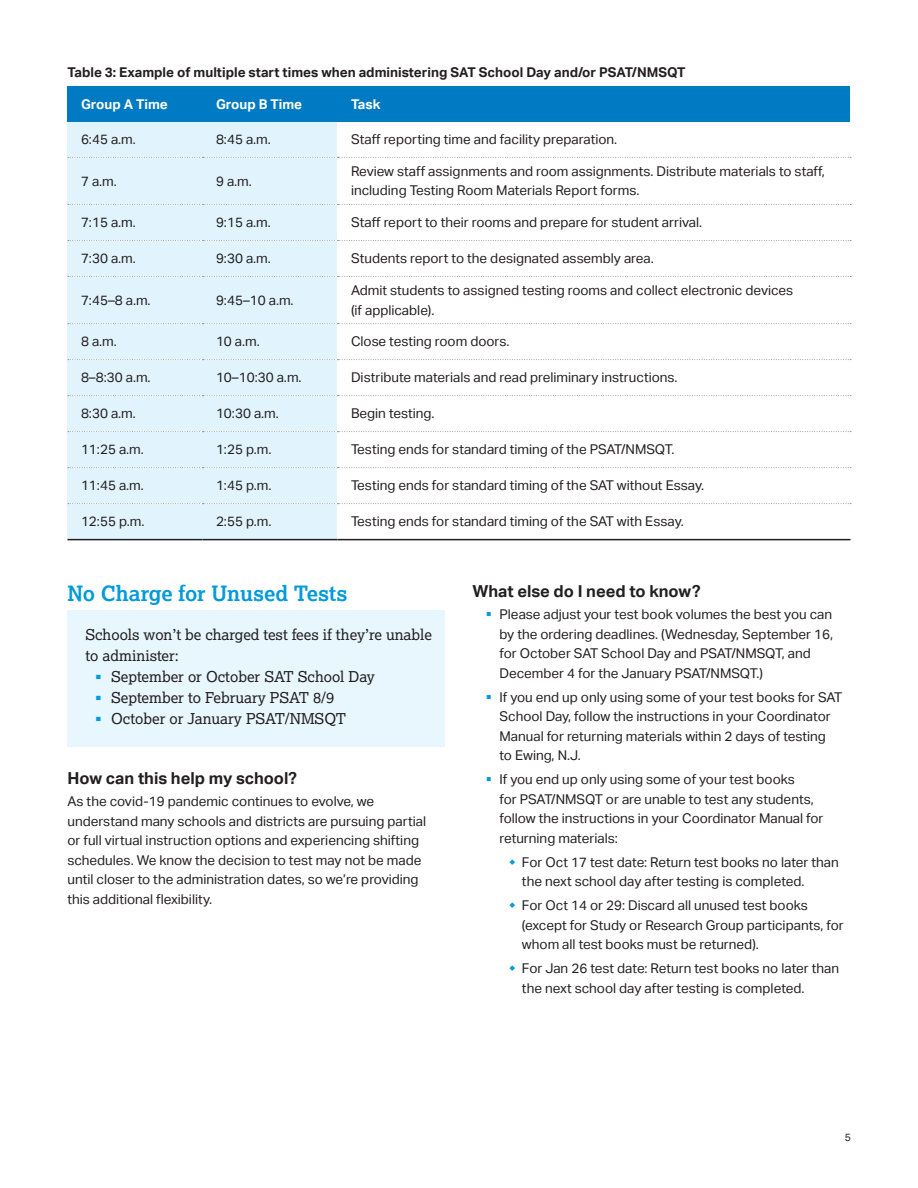
<style>
.page{position:relative;width:918px;height:1188px;background:#fff}
.page>*{position:absolute;margin:0;border:0;box-sizing:border-box;transform-origin:0 0}
.t1{font:700 21px "Lexia";color:#009ada}
.t2{font:700 16.5px "Aktiv Grotesk";color:#231f20}
.t3{font:15px/21px "Lexia";color:#231f20}
.t4{font:13.5px/19.5px "Aktiv Grotesk";color:#231f20}
.t5{font:700 13.5px "Aktiv Grotesk";color:#231f20}
.t6{font:700 13.5px "Aktiv Grotesk";color:#fff}
.t7{font:10.5px "Aktiv Grotesk";color:#231f20}
.s1{font-family:"Aktiv Grotesk";font-size:18px;color:#009ada}
.s2{color:#009ada}
</style>
<div class="page">
<div style="left:68px;top:610px;width:378px;height:137px;background:#e8f6fe"></div>
<div style="left:68px;top:86px;width:134px;height:36px;background:#007bc3"></div>
<div style="left:202px;top:86px;width:136px;height:36px;background:#007bc3"></div>
<div style="left:338px;top:86px;width:512px;height:36px;background:#007bc3"></div>
<div style="left:68px;top:122px;width:134px;height:35px;background:#e1f4fd"></div>
<div style="left:202px;top:122px;width:136px;height:35px;background:#e1f4fd"></div>
<div style="left:68px;top:157px;width:134px;height:47px;background:#e1f4fd"></div>
<div style="left:202px;top:157px;width:136px;height:47px;background:#e1f4fd"></div>
<div style="left:68px;top:204px;width:134px;height:36px;background:#e1f4fd"></div>
<div style="left:202px;top:204px;width:136px;height:36px;background:#e1f4fd"></div>
<div style="left:68px;top:240px;width:134px;height:36px;background:#e1f4fd"></div>
<div style="left:202px;top:240px;width:136px;height:36px;background:#e1f4fd"></div>
<div style="left:68px;top:276px;width:134px;height:48px;background:#e1f4fd"></div>
<div style="left:202px;top:276px;width:136px;height:48px;background:#e1f4fd"></div>
<div style="left:68px;top:324px;width:134px;height:36px;background:#e1f4fd"></div>
<div style="left:202px;top:324px;width:136px;height:36px;background:#e1f4fd"></div>
<div style="left:68px;top:360px;width:134px;height:36px;background:#e1f4fd"></div>
<div style="left:202px;top:360px;width:136px;height:36px;background:#e1f4fd"></div>
<div style="left:68px;top:396px;width:134px;height:36px;background:#e1f4fd"></div>
<div style="left:202px;top:396px;width:136px;height:36px;background:#e1f4fd"></div>
<div style="left:68px;top:432px;width:134px;height:36px;background:#e1f4fd"></div>
<div style="left:202px;top:432px;width:136px;height:36px;background:#e1f4fd"></div>
<div style="left:68px;top:468px;width:134px;height:36px;background:#e1f4fd"></div>
<div style="left:202px;top:468px;width:136px;height:36px;background:#e1f4fd"></div>
<div style="left:68px;top:504px;width:134px;height:36px;background:#e1f4fd"></div>
<div style="left:202px;top:504px;width:136px;height:36px;background:#e1f4fd"></div>
<svg style="left:68px;top:157px;width:783px;height:1px"></svg>
<svg style="left:68px;top:240px;width:783px;height:1px"></svg>
<svg style="left:68px;top:276px;width:783px;height:1px"></svg>
<svg style="left:68px;top:204px;width:783px;height:1px"></svg>
<svg style="left:68px;top:323px;width:783px;height:1px"></svg>
<svg style="left:68px;top:359px;width:783px;height:1px"></svg>
<svg style="left:68px;top:395px;width:783px;height:1px"></svg>
<svg style="left:68px;top:431px;width:783px;height:1px"></svg>
<svg style="left:68px;top:467px;width:783px;height:1px"></svg>
<svg style="left:68px;top:503px;width:783px;height:1px"></svg>
<hr style="left:68px;top:539px;width:134px;height:1px;background:#231f20">
<hr style="left:202px;top:539px;width:136px;height:1px;background:#231f20">
<hr style="left:338px;top:539px;width:512px;height:1px;background:#231f20">
<p class="t5" style="left:68px;top:64px;width:620px">Table 3: Example of multiple start times when administering SAT School Day and/or PSAT/NMSQT</p>
<p class="t6" style="left:81px;top:96px;width:88px">Group A Time</p>
<p class="t6" style="left:216px;top:96px;width:88px">Group B Time</p>
<p class="t6" style="left:351px;top:96px;width:31px">Task</p>
<p class="t4" style="left:81px;top:130px;width:56px">6:45 a.m.</p>
<p class="t4" style="left:216px;top:130px;width:56px">8:45 a.m.</p>
<p class="t4" style="left:81px;top:171px;width:37px">7 a.m.</p>
<p class="t4" style="left:216px;top:171px;width:37px">9 a.m.</p>
<p class="t4" style="left:81px;top:213px;width:56px">7:15 a.m.</p>
<p class="t4" style="left:216px;top:213px;width:56px">9:15 a.m.</p>
<p class="t4" style="left:81px;top:249px;width:56px">7:30 a.m.</p>
<p class="t4" style="left:216px;top:249px;width:56px">9:30 a.m.</p>
<p class="t4" style="left:81px;top:290px;width:71px">7:45–8 a.m.</p>
<p class="t4" style="left:216px;top:290px;width:79px">9:45–10 a.m.</p>
<p class="t4" style="left:81px;top:332px;width:37px">8 a.m.</p>
<p class="t4" style="left:216px;top:332px;width:45px">10 a.m.</p>
<p class="t4" style="left:81px;top:368px;width:71px">8–8:30 a.m.</p>
<p class="t4" style="left:216px;top:368px;width:87px">10–10:30 a.m.</p>
<p class="t4" style="left:81px;top:404px;width:56px">8:30 a.m.</p>
<p class="t4" style="left:216px;top:404px;width:64px">10:30 a.m.</p>
<p class="t4" style="left:81px;top:440px;width:64px">11:25 a.m.</p>
<p class="t4" style="left:216px;top:440px;width:57px">1:25 p.m.</p>
<p class="t4" style="left:81px;top:476px;width:64px">11:45 a.m.</p>
<p class="t4" style="left:216px;top:476px;width:57px">1:45 p.m.</p>
<p class="t4" style="left:81px;top:512px;width:65px">12:55 p.m.</p>
<p class="t4" style="left:216px;top:512px;width:57px">2:55 p.m.</p>
<p class="t4" style="left:351px;top:130px;width:268px">Staff reporting time and facility preparation.</p>
<p class="t4" style="left:351px;top:162px;width:475px">Review staff assignments and room assignments. Distribute materials to staff, including Testing Room Materials Report forms.</p>
<p class="t4" style="left:351px;top:213px;width:353px">Staff report to their rooms and prepare for student arrival.</p>
<p class="t4" style="left:351px;top:249px;width:304px">Students report to the designated assembly area.</p>
<p class="t4" style="left:351px;top:281px;width:444px">Admit students to assigned testing rooms and collect electronic devices (if applicable).</p>
<p class="t4" style="left:351px;top:332px;width:160px">Close testing room doors.</p>
<p class="t4" style="left:351px;top:368px;width:328px">Distribute materials and read preliminary instructions.</p>
<p class="t4" style="left:351px;top:404px;width:85px">Begin testing.</p>
<p class="t4" style="left:351px;top:440px;width:325px">Testing ends for standard timing of the PSAT/NMSQT.</p>
<p class="t4" style="left:351px;top:476px;width:355px">Testing ends for standard timing of the SAT without Essay.</p>
<p class="t4" style="left:351px;top:512px;width:334px">Testing ends for standard timing of the SAT with Essay.</p>
<h2 class="t1" style="left:68px;top:580px;width:282px">No Charge for Unused Tests</h2>
<p class="t3" style="left:86px;top:623px;width:348px">Schools won’t be charged test fees if they’re unable to administer:</p>
<p class="t3" style="left:93px;top:665px;width:284px"><span class="s1">▪</span> September or October SAT School Day</p>
<p class="t3" style="left:93px;top:686px;width:243px"><span class="s1">▪</span> September to February PSAT 8/9</p>
<p class="t3" style="left:93px;top:707px;width:255px"><span class="s1">▪</span> October or January PSAT/NMSQT</p>
<h3 class="t2" style="left:68px;top:768px;width:231px">How can this help my school?</h3>
<p class="t4" style="left:68px;top:792px;width:360px">As the covid-19 pandemic continues to evolve, we understand many schools and districts are pursuing partial or full virtual instruction options and experiencing shifting schedules. We know the decision to test may not be made until closer to the administration dates, so we’re providing this additional flexibility.</p>
<h3 class="t2" style="left:472px;top:581px;width:230px">What else do I need to know?</h3>
<p class="t4" style="left:499px;top:605px;width:335px;text-indent:-14px"><span class="s2">▪</span> Please adjust your test book volumes the best you can by the ordering deadlines. (Wednesday, September 16, for October SAT School Day and PSAT/NMSQT, and December 4 for the January PSAT/NMSQT.)</p>
<p class="t4" style="left:499px;top:687px;width:344px;text-indent:-14px"><span class="s2">▪</span> If you end up only using some of your test books for SAT School Day, follow the instructions in your Coordinator Manual for returning materials within 2 days of testing<br>to Ewing, N.J.</p>
<p class="t4" style="left:499px;top:770px;width:326px;text-indent:-14px"><span class="s2">▪</span> If you end up only using some of your test books<br>for PSAT/NMSQT or are unable to test any students, follow the instructions in your Coordinator Manual for returning materials:</p>
<p class="t4" style="left:522px;top:852px;width:318px">For Oct 17 test date: Return test books no later than the next school day after testing is completed.</p>
<p class="t4" style="left:522px;top:896px;width:323px">For Oct 14 or 29: Discard all unused test books (except for Study or Research Group participants, for whom all test books must be returned).</p>
<p class="t4" style="left:522px;top:959px;width:319px">For Jan 26 test date: Return test books no later than the next school day after testing is completed.</p>
<p class="t7" style="left:845px;top:1131px;width:8px">5</p>
</div>
